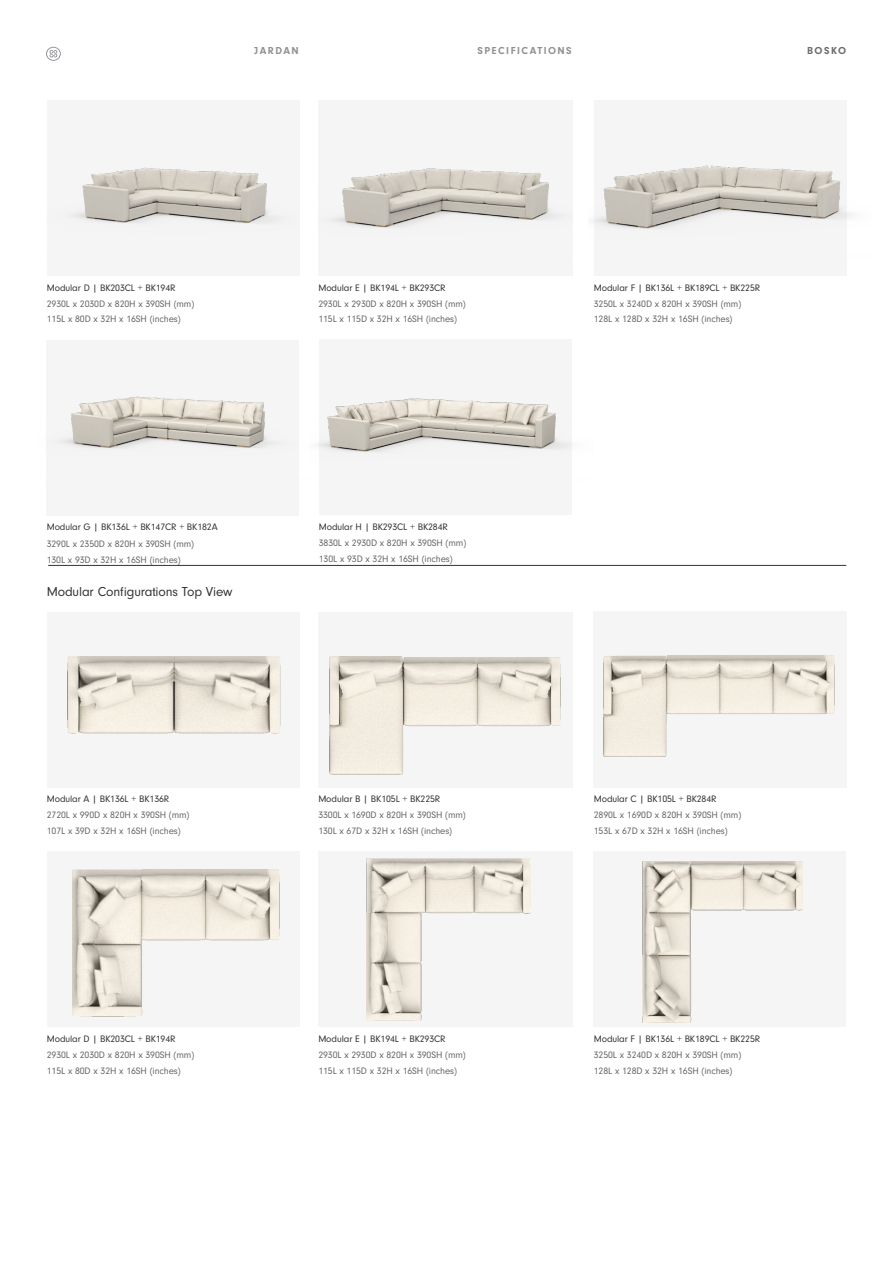
<style>
.page{position:relative;width:893px;height:1263px;background:#fff}
.page>*{position:absolute;margin:0;border:0;box-sizing:border-box;transform-origin:0 0}
.H2_-_32pt_Regular{font:13.5px "Neuzeit Gro";letter-spacing:-.01em;color:#333}
.t1{font:700 10.5px "Neuzeit Gro";letter-spacing:.14em;color:#8f9194}
.t2{font:700 10.5px "Neuzeit Gro";letter-spacing:.14em;color:#6b6b6e}
.H2_-_32pt_Regular-2{font:9.75px "Neuzeit Gro";letter-spacing:-.01em;color:#666}
.H2_-_32pt_Regular-3{font:9.75px "Neuzeit Gro";letter-spacing:-.01em;color:#333}
</style>
<div class="page">
<div style="left:47px;top:612px;width:252px;height:175px;background:#f5f5f5"></div>
<img style="left:68px;top:657px;width:213px;height:76px">
<div style="left:47px;top:101px;width:252px;height:175px;background:#f5f5f5"></div>
<div style="left:318px;top:101px;width:255px;height:175px;background:#f5f5f5"></div>
<div style="left:594px;top:101px;width:252px;height:175px;background:#f5f5f5"></div>
<div style="left:47px;top:340px;width:252px;height:175px;background:#f5f5f5"></div>
<hr style="left:48px;top:565px;width:798px;height:1px;background:#333">
<img style="left:334px;top:168px;width:221px;height:60px">
<img style="left:74px;top:167px;width:199px;height:56px">
<img style="left:593px;top:165px;width:259px;height:94px">
<div style="left:319px;top:340px;width:252px;height:175px;background:#f5f5f5"></div>
<img style="left:46px;top:396px;width:526px;height:87px">
<div style="left:319px;top:612px;width:253px;height:175px;background:#f5f5f5"></div>
<img style="left:330px;top:657px;width:231px;height:117px">
<div style="left:594px;top:611px;width:252px;height:175px;background:#f5f5f5"></div>
<img style="left:604px;top:655px;width:231px;height:102px">
<div style="left:47px;top:852px;width:252px;height:175px;background:#f5f5f5"></div>
<img style="left:72px;top:869px;width:208px;height:147px">
<div style="left:318px;top:852px;width:253px;height:175px;background:#f5f5f5"></div>
<img style="left:366px;top:859px;width:165px;height:162px">
<div style="left:594px;top:852px;width:252px;height:175px;background:#f5f5f5"></div>
<img style="left:643px;top:862px;width:160px;height:160px">
<svg style="left:46px;top:47px;width:15px;height:14px"></svg>
<p class="t1" style="left:254px;top:44px;width:46px">JARDAN</p>
<p class="t1" style="left:477px;top:44px;width:96px">SPECIFICATIONS</p>
<p class="t2" style="left:807px;top:44px;width:41px">BOSKO</p>
<p class="H2_-_32pt_Regular-3" style="left:47px;top:282px;width:130px">Modular D | BK203CL + BK194R</p>
<p class="H2_-_32pt_Regular-2" style="left:47px;top:298px;width:149px">2930L x 2030D x 820H x 390SH (mm)</p>
<p class="H2_-_32pt_Regular-2" style="left:47px;top:314px;width:135px">115L x 80D x 32H x 16SH (inches)</p>
<p class="H2_-_32pt_Regular-3" style="left:47px;top:522px;width:172px">Modular G | BK136L + BK147CR + BK182A</p>
<p class="H2_-_32pt_Regular-2" style="left:47px;top:538px;width:149px">3290L x 2350D x 820H x 390SH (mm)</p>
<p class="H2_-_32pt_Regular-2" style="left:47px;top:554px;width:135px">130L x 93D x 32H x 16SH (inches)</p>
<p class="H2_-_32pt_Regular" style="left:47px;top:584px;width:187px">Modular Configurations Top View</p>
<p class="H2_-_32pt_Regular-3" style="left:47px;top:794px;width:124px">Modular A | BK136L + BK136R</p>
<p class="H2_-_32pt_Regular-2" style="left:47px;top:810px;width:144px">2720L x 990D x 820H x 390SH (mm)</p>
<p class="H2_-_32pt_Regular-2" style="left:47px;top:825px;width:135px">107L x 39D x 32H x 16SH (inches)</p>
<p class="H2_-_32pt_Regular-3" style="left:47px;top:1034px;width:130px">Modular D | BK203CL + BK194R</p>
<p class="H2_-_32pt_Regular-2" style="left:47px;top:1050px;width:149px">2930L x 2030D x 820H x 390SH (mm)</p>
<p class="H2_-_32pt_Regular-2" style="left:47px;top:1065px;width:135px">115L x 80D x 32H x 16SH (inches)</p>
<p class="H2_-_32pt_Regular-3" style="left:318px;top:282px;width:129px">Modular E | BK194L + BK293CR</p>
<p class="H2_-_32pt_Regular-2" style="left:318px;top:298px;width:149px">2930L x 2930D x 820H x 390SH (mm)</p>
<p class="H2_-_32pt_Regular-2" style="left:318px;top:314px;width:140px">115L x 115D x 32H x 16SH (inches)</p>
<p class="H2_-_32pt_Regular-3" style="left:319px;top:522px;width:131px">Modular H | BK293CL + BK284R</p>
<p class="H2_-_32pt_Regular-2" style="left:319px;top:538px;width:149px">3830L x 2930D x 820H x 390SH (mm)</p>
<p class="H2_-_32pt_Regular-2" style="left:319px;top:554px;width:135px">130L x 93D x 32H x 16SH (inches)</p>
<p class="H2_-_32pt_Regular-3" style="left:318px;top:794px;width:124px">Modular B | BK105L + BK225R</p>
<p class="H2_-_32pt_Regular-2" style="left:318px;top:810px;width:149px">3300L x 1690D x 820H x 390SH (mm)</p>
<p class="H2_-_32pt_Regular-2" style="left:318px;top:825px;width:135px">130L x 67D x 32H x 16SH (inches)</p>
<p class="H2_-_32pt_Regular-3" style="left:318px;top:1034px;width:129px">Modular E | BK194L + BK293CR</p>
<p class="H2_-_32pt_Regular-2" style="left:318px;top:1050px;width:149px">2930L x 2930D x 820H x 390SH (mm)</p>
<p class="H2_-_32pt_Regular-2" style="left:318px;top:1065px;width:140px">115L x 115D x 32H x 16SH (inches)</p>
<p class="H2_-_32pt_Regular-3" style="left:594px;top:282px;width:168px">Modular F | BK136L + BK189CL + BK225R</p>
<p class="H2_-_32pt_Regular-2" style="left:594px;top:298px;width:149px">3250L x 3240D x 820H x 390SH (mm)</p>
<p class="H2_-_32pt_Regular-2" style="left:594px;top:314px;width:140px">128L x 128D x 32H x 16SH (inches)</p>
<p class="H2_-_32pt_Regular-3" style="left:594px;top:794px;width:124px">Modular C | BK105L + BK284R</p>
<p class="H2_-_32pt_Regular-2" style="left:594px;top:810px;width:149px">2890L x 1690D x 820H x 390SH (mm)</p>
<p class="H2_-_32pt_Regular-2" style="left:594px;top:825px;width:135px">153L x 67D x 32H x 16SH (inches)</p>
<p class="H2_-_32pt_Regular-3" style="left:594px;top:1034px;width:168px">Modular F | BK136L + BK189CL + BK225R</p>
<p class="H2_-_32pt_Regular-2" style="left:594px;top:1050px;width:149px">3250L x 3240D x 820H x 390SH (mm)</p>
<p class="H2_-_32pt_Regular-2" style="left:594px;top:1065px;width:140px">128L x 128D x 32H x 16SH (inches)</p>
</div>
